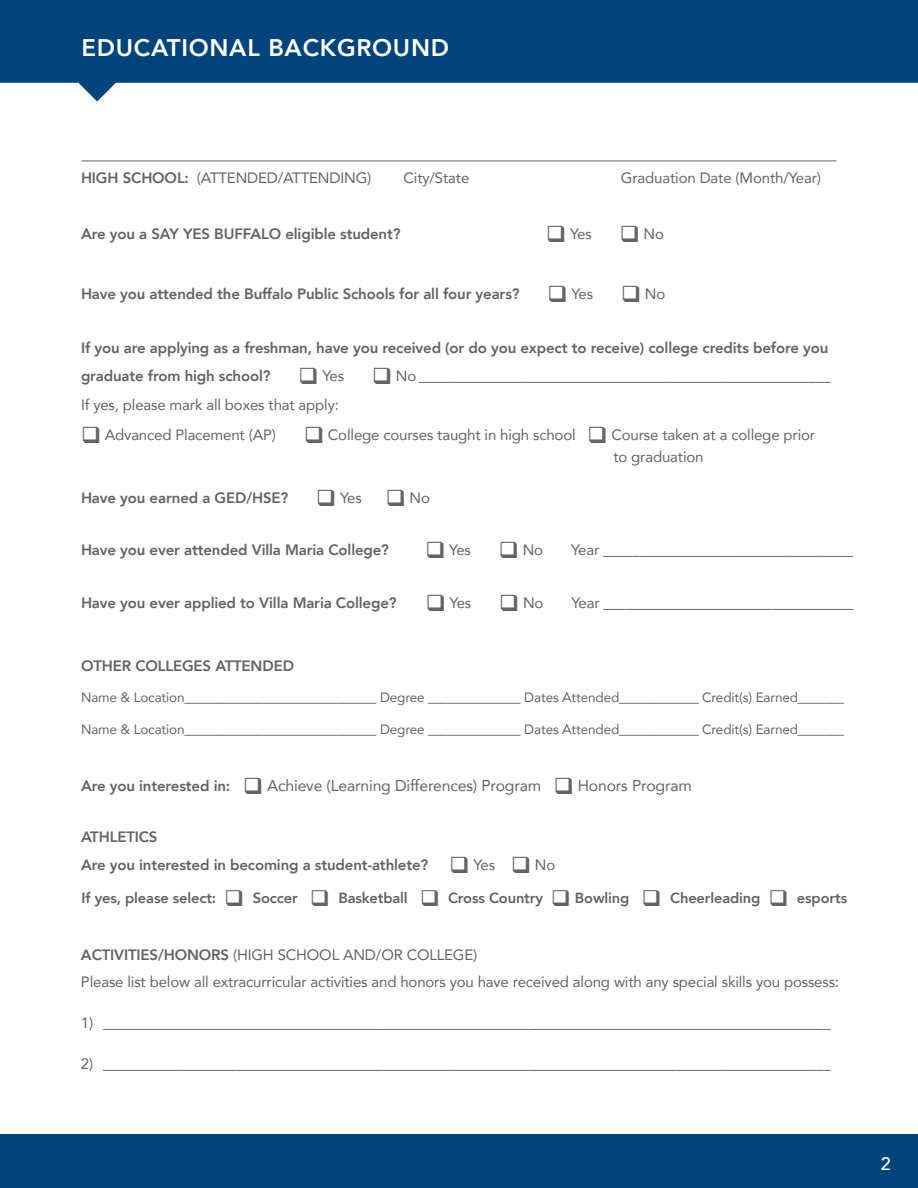
<style>
.page{position:relative;width:918px;height:1188px;background:#fff}
.page>*{position:absolute;margin:0;border:0;box-sizing:border-box;transform-origin:0 0}
.t1{font:800 24px "Avenir";letter-spacing:.03em;color:#fff}
.t2{font:500 18px "Avenir";color:#fff}
.t3{font:15.75px "Avenir";letter-spacing:-.01em;color:#636366}
.t4{font:15px/27px "Avenir";letter-spacing:-.01em;color:#636366}
.t5{font:800 15px/28.5px "Avenir";letter-spacing:-.01em;color:#636366}
.t6{font:800 14.7px "Avenir";letter-spacing:-.01em;color:#636366}
.t7{font:13.5px "Avenir";letter-spacing:-.01em;color:#636366}
.s1{font-weight:800}
.s2{font-weight:400}
.s3{font-weight:800;font-size:15px}
</style>
<div class="page">
<div style="left:0;top:1134px;width:918px;height:54px;background:#00447b"></div>
<hr style="left:82px;top:161px;width:754px;height:1px;background:#636366">
<svg style="left:0;top:0;width:918px;height:101px;fill:#00447b"></svg>
<p class="t1" style="left:82px;top:29px;width:369px">EDUCATIONAL BACKGROUND</p>
<p class="t4" style="left:81px;top:164px;width:292px"><span class="s1">HIGH SCHOOL:</span> (ATTENDED/ATTENDING)</p>
<p class="t4" style="left:403px;top:164px;width:67px">City/State</p>
<p class="t4" style="left:621px;top:164px;width:202px">Graduation Date (Month/Year)</p>
<p class="t5" style="left:81px;top:219px;width:321px">Are you a SAY YES BUFFALO eligible student?</p>
<p class="t4" style="left:546px;top:220px;width:119px">❑ Yes ❑ No</p>
<p class="t5" style="left:81px;top:279px;width:586px">Have you attended the Buffalo Public Schools for all four years? ❑ <span class="s2">Yes</span> ❑ <span class="s2">No</span></p>
<p class="t5" style="left:81px;top:333px;width:751px">If you are applying as a freshman, have you received (or do you expect to receive) college credits before you graduate from high school? ❑ <span class="s2">Yes</span> ❑ <span class="s2">No ________________________________________________________<br>If yes, please mark all boxes that apply:</span></p>
<p class="t4" style="left:81px;top:420px;width:736px">❑ Advanced Placement (AP) ❑ College courses taught in high school ❑ Course taken at a college prior</p>
<p class="t4" style="left:613px;top:443px;width:92px">to graduation</p>
<p class="t5" style="left:81px;top:483px;width:351px">Have you earned a GED/HSE? ❑ <span class="s2">Yes</span> ❑ <span class="s2">No</span></p>
<p class="t5" style="left:81px;top:536px;width:310px">Have you ever attended Villa Maria College?</p>
<p class="t4" style="left:425px;top:536px;width:119px">❑ Yes ❑ No</p>
<p class="t4" style="left:571px;top:536px;width:284px">Year __________________________________</p>
<p class="t5" style="left:81px;top:588px;width:317px">Have you ever applied to Villa Maria College?</p>
<p class="t4" style="left:426px;top:588px;width:119px">❑ Yes ❑ No</p>
<p class="t4" style="left:572px;top:588px;width:284px">Year __________________________________</p>
<p class="t5" style="left:81px;top:651px;width:215px">OTHER COLLEGES ATTENDED</p>
<p class="t7" style="left:81px;top:687px;width:765px">Name &amp; Location_____________________________ Degree ______________ Dates Attended____________ Credit(s) Earned_______</p>
<p class="t7" style="left:81px;top:718px;width:765px">Name &amp; Location_____________________________ Degree ______________ Dates Attended____________ Credit(s) Earned_______</p>
<p class="t3" style="left:81px;top:772px;width:612px"><span class="s3">Are you interested in:</span> ❑ Achieve (Learning Differences) Program ❑ Honors Program</p>
<p class="t5" style="left:81px;top:822px;width:476px">ATHLETICS<br>Are you interested in becoming a student-athlete? ❑ <span class="s2">Yes</span> ❑ <span class="s2">No</span></p>
<p class="t6" style="left:82px;top:886px;width:767px">If yes, please select: ❑ Soccer ❑ Basketball ❑ Cross Country ❑ Bowling ❑ Cheerleading ❑ esports</p>
<p class="t4" style="left:81px;top:941px;width:760px"><span class="s1">ACTIVITIES/HONORS</span> (HIGH SCHOOL AND/OR COLLEGE)<br>Please list below all extracurricular activities and honors you have received along with any special skills you possess:</p>
<p class="t4" style="left:81px;top:1009px;width:751px">1) ___________________________________________________________________________________________________</p>
<p class="t4" style="left:81px;top:1050px;width:751px">2) ___________________________________________________________________________________________________</p>
<p class="t2" style="left:881px;top:1148px;width:12px">2</p>
</div>
